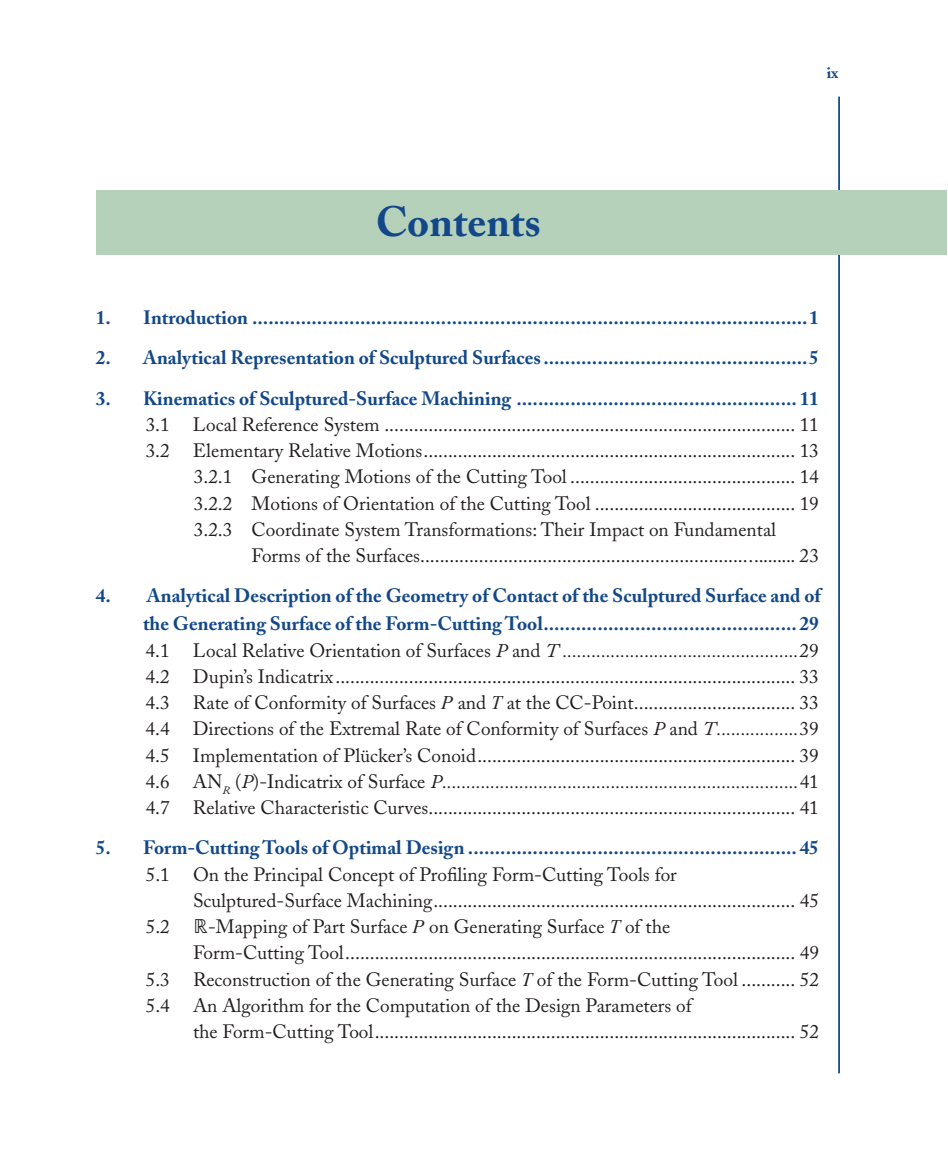
<style>
.page{position:relative;width:948px;height:1166px;background:#fff}
.page>*{position:absolute;margin:0;border:0;box-sizing:border-box;transform-origin:0 0}
.t1{font:700 42px "Adobe Caslon";color:#124889}
.t2{font:19.25px/26.2px "Adobe Caslon";color:#231f20;text-align:justify}
.t3{font:700 19.25px/28px "Adobe Caslon";color:#124889;text-align:right}
.t4{font:700 15.75px "Adobe Caslon";color:#124889}
.s1{font-style:italic}
.s2{font-family:"Times New Roman";font-style:italic}
.s3{font-family:"Lucida Sans Unicode"}
</style>
<div class="page">
<hr style="left:838px;top:97px;width:1px;height:976px;background:#124889">
<div style="left:96px;top:190px;width:850px;height:65px;background:#b6d1ba"></div>
<h1 class="t1" style="left:376px;top:196px;width:166px">Contents</h1>
<p class="t4" style="left:826px;top:64px;width:14px">ix</p>
<p class="t3" style="left:96px;top:303px;width:724px">1. Introduction .......................................................................................................1</p>
<p class="t3" style="left:96px;top:344px;width:724px">2. Analytical Representation of Sculptured Surfaces.................................................5</p>
<p class="t3" style="left:96px;top:384px;width:724px">3. Kinematics of Sculptured-Surface Machining .................................................... 11</p>
<p class="t2" style="left:146px;top:411px;width:674px">3.1 Local Reference System .................................................................................... 11</p>
<p class="t2" style="left:146px;top:438px;width:674px">3.2 Elementary Relative Motions............................................................................ 13</p>
<p class="t2" style="left:194px;top:464px;width:626px">3.2.1 Generating Motions of the Cutting Tool .............................................. 14</p>
<p class="t2" style="left:194px;top:490px;width:626px">3.2.2 Motions of Orientation of the Cutting Tool ......................................... 19</p>
<p class="t2" style="left:194px;top:516px;width:584px">3.2.3 Coordinate System Transformations: Their Impact on Fundamental</p>
<p class="t2" style="left:251px;top:543px;width:569px">Forms of the Surfaces............................................................................. 23</p>
<p class="t3" style="left:96px;top:582px;width:726px">4. Analytical Description of the Geometry of Contact of the Sculptured Surface and of the Generating Surface of the Form-Cutting Tool............................................... 29</p>
<p class="t2" style="left:146px;top:637px;width:674px">4.1 Local Relative Orientation of Surfaces <span class="s1">P</span> and <span class="s1">T .................................................</span>29<br>4.2 Dupin’s Indicatrix .............................................................................................. 33<br>4.3 Rate of Conformity of Surfaces <span class="s2">P</span> and <span class="s2">T</span> at the CC-Point................................. 33<br>4.4 Directions of the Extremal Rate of Conformity of Surfaces <span class="s1">P</span> and <span class="s1">T.................</span>39<br>4.5 Implementation of Plücker’s Conoid................................................................. 39<br>4.6 AN<sub>R</sub> (<span class="s1">P</span>)-Indicatrix of Surface <span class="s1">P..........................................................................</span>41<br>4.7 Relative Characteristic Curves........................................................................... 41</p>
<p class="t3" style="left:96px;top:834px;width:724px">5. Form-Cutting Tools of Optimal Design ............................................................. 45</p>
<p class="t2" style="left:146px;top:861px;width:532px">5.1 On the Principal Concept of Profiling Form-Cutting Tools for</p>
<p class="t2" style="left:193px;top:887px;width:627px">Sculptured-Surface Machining.......................................................................... 45</p>
<p class="t2" style="left:146px;top:914px;width:526px">5.2 <span class="s3">ℝ</span>-Mapping of Part Surface <span class="s2">P</span> on Generating Surface <span class="s2">T</span> of the</p>
<p class="t2" style="left:193px;top:940px;width:627px">Form-Cutting Tool............................................................................................ 49</p>
<p class="t2" style="left:146px;top:966px;width:674px">5.3 Reconstruction of the Generating Surface <span class="s2">T</span> of the Form-Cutting Tool ........... 52</p>
<p class="t2" style="left:146px;top:992px;width:547px">5.4 An Algorithm for the Computation of the Design Parameters of</p>
<p class="t2" style="left:193px;top:1019px;width:627px">the Form-Cutting Tool...................................................................................... 52</p>
</div>
